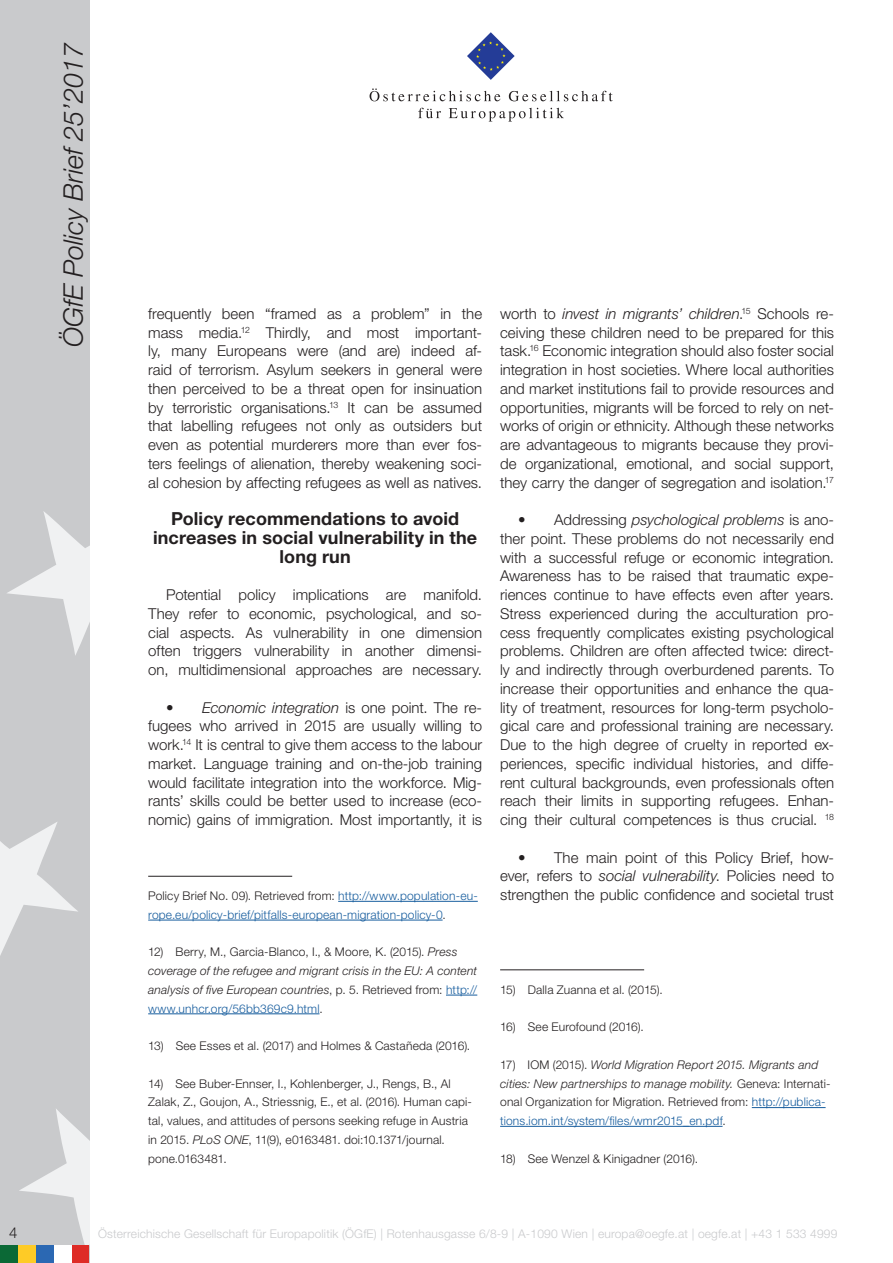
<style>
.page{position:relative;width:893px;height:1263px;background:#fff}
.page>*{position:absolute;margin:0;border:0;box-sizing:border-box;transform-origin:0 0}
.t1{font:italic 300 27px "Helvetica Neue LT Std";color:#231f20}
.Zwischenüberschrift{font:700 18px/18.8px "Helvetica Neue LT Std";letter-spacing:.005em;color:#231f20;text-align:center}
.Standard_Paragraph{font:300 15px/18.8px "Helvetica Neue LT Std";color:#231f20;text-align:justify}
.Footnotes{font:italic 300 12px/18.8px "Helvetica Neue LT Std";letter-spacing:.015em;color:#231f20}
.Footnotes-2{font:300 12px/18.8px "Helvetica Neue LT Std";letter-spacing:.015em;color:#231f20}
.t2{font:300 12px "Helvetica Neue LT Std";letter-spacing:.015em;color:#c9cacc}
.t3{font:300 12px/18.8px "Helvetica Neue LT Std";letter-spacing:.015em;color:#175d9e}
.s1{font-style:italic}
.s2{color:#231f20}
.s3{font-style:normal}
.s4{font-style:normal;color:#175d9e}
</style>
<div class="page">
<div style="left:0;top:0;width:89px;height:1263px;background:#c9cacc"></div>
<svg style="left:19px;top:1109px;width:70px;height:136px"></svg>
<svg style="left:0;top:822px;width:78px;height:134px"></svg>
<svg style="left:7px;top:511px;width:82px;height:144px"></svg>
<div style="left:18px;top:1245px;width:18px;height:18px;background:#fecb26"></div>
<div style="left:36px;top:1245px;width:18px;height:18px;background:#2b68b3"></div>
<div style="left:71px;top:1245px;width:18px;height:18px;background:#de2b26"></div>
<div style="left:0;top:1245px;width:18px;height:18px;background:#0b6936"></div>
<div style="left:54px;top:1245px;width:17px;height:18px;background:#fff"></div>
<svg style="left:467px;top:32px;width:48px;height:48px"></svg>
<svg style="left:370px;top:88px;width:130px;height:13px"></svg>
<svg style="left:509px;top:91px;width:104px;height:10px"></svg>
<svg style="left:418px;top:108px;width:23px;height:10px"></svg>
<svg style="left:449px;top:108px;width:115px;height:14px"></svg>
<hr style="left:148px;top:876px;width:144px;height:1px;background:#231f20">
<hr style="left:338px;top:901px;width:140px;height:1px;background:#175d9e">
<hr style="left:148px;top:920px;width:295px;height:1px;background:#175d9e">
<hr style="left:446px;top:995px;width:31px;height:1px;background:#175d9e">
<hr style="left:148px;top:1013px;width:171px;height:1px;background:#175d9e">
<hr style="left:500px;top:969px;width:144px;height:1px;background:#231f20">
<hr style="left:752px;top:1107px;width:74px;height:1px;background:#175d9e">
<hr style="left:500px;top:1126px;width:222px;height:1px;background:#175d9e">
<h1 class="t1" style="left:57px;top:347px;width:306px;rotate:-90deg">ÖGfE Policy Brief 25’2017</h1>
<p class="Standard_Paragraph" style="left:148px;top:304px;width:335px">frequently been “framed as a problem” in the mass media.<sup>12</sup> Thirdly, and most important&shy;ly, many Europeans were (and are) indeed af&shy;raid of terrorism. Asylum seekers in general were then perceived to be a threat open for insinuation by terroristic organisations.<sup>13</sup> It can be assumed that labelling refugees not only as outsiders but even as potential murderers more than ever fos&shy;ters feelings of alienation, thereby weakening soci&shy;al cohesion by affecting refugees as well as natives.</p>
<p class="Zwischenüberschrift" style="left:153px;top:509px;width:326px">Policy recommendations to avoid increases in social vulnerability in the long run</p>
<p class="Standard_Paragraph" style="left:148px;top:585px;width:335px;text-indent:18px">Potential policy implications are manifold.<br>They refer to economic, psychological, and so&shy;cial aspects. As vulnerability in one dimension often triggers vulnerability in another dimensi&shy;on, multidimensional approaches are necessary.</p>
<p class="Standard_Paragraph" style="left:148px;top:697px;width:335px;text-indent:18px">• <span class="s1">Economic integration</span> is one point. The re&shy;fugees who arrived in 2015 are usually willing to work.<sup>14</sup> It is central to give them access to the labour market. Language training and on-the-job training would facilitate integration into the workforce. Mig&shy;rants’ skills could be better used to increase (eco&shy;nomic) gains of immigration. Most importantly, it is</p>
<p class="t3" style="left:148px;top:886px;width:331px"><span class="s2">Policy Brief No. 09). Retrieved from:</span> http://www.population-eu&shy;rope.eu/policy-brief/pitfalls-european-migration-policy-0<span class="s2">.</span></p>
<p class="Footnotes" style="left:148px;top:942px;width:331px"><span class="s3">12) Berry, M., Garcia-Blanco, I., &amp; Moore, K. (2015).</span> Press coverage of the refugee and migrant crisis in the EU: A content analysis of five European countries<span class="s3">, p. 5. Retrieved from:</span> <span class="s4">http:// www.unhcr.org/56bb369c9.html</span><span class="s3">.</span></p>
<p class="Footnotes-2" style="left:148px;top:1036px;width:324px">13) See Esses et al. (2017) and Holmes &amp; Castañeda (2016).</p>
<p class="Footnotes-2" style="left:148px;top:1074px;width:325px">14) See Buber-Ennser, I., Kohlenberger, J., Rengs, B., Al Zalak, Z., Goujon, A., Striessnig, E., et al. (2016). Human capi&shy;tal, values, and attitudes of persons seeking refuge in Austria in 2015. <span class="s1">PLoS ONE</span>, 11(9), e0163481. doi:10.1371/journal. pone.0163481.</p>
<p class="Standard_Paragraph" style="left:500px;top:304px;width:335px">worth to <span class="s1">invest in migrants’ children</span>.<sup>15</sup> Schools re&shy;ceiving these children need to be prepared for this task.<sup>16</sup> Economic integration should also foster social integration in host societies. Where local authorities and market institutions fail to provide resources and opportunities, migrants will be forced to rely on net&shy;works of origin or ethnicity. Although these networks are advantageous to migrants because they provi&shy;de organizational, emotional, and social support, they carry the danger of segregation and isolation.<sup>17</sup></p>
<p class="Standard_Paragraph" style="left:500px;top:510px;width:335px;text-indent:18px">• Addressing <span class="s1">psychological problems</span> is ano&shy;ther point. These problems do not necessarily end with a successful refuge or economic integration.<br>Awareness has to be raised that traumatic expe&shy;riences continue to have effects even after years.<br>Stress experienced during the acculturation pro&shy;cess frequently complicates existing psychological problems. Children are often affected twice: direct&shy;ly and indirectly through overburdened parents. To increase their opportunities and enhance the qua&shy;lity of treatment, resources for long-term psycholo&shy;gical care and professional training are necessary.<br>Due to the high degree of cruelty in reported ex&shy;periences, specific individual histories, and diffe&shy;rent cultural backgrounds, even professionals often reach their limits in supporting refugees. Enhan&shy;cing their cultural competences is thus crucial. <sup>18</sup></p>
<p class="Standard_Paragraph" style="left:500px;top:847px;width:335px;text-indent:18px">• The main point of this Policy Brief, how&shy;ever, refers to <span class="s1">social vulnerability</span>. Policies need to strengthen the public confidence and societal trust</p>
<p class="Footnotes-2" style="left:500px;top:980px;width:164px">15) Dalla Zuanna et al. (2015).</p>
<p class="Footnotes-2" style="left:500px;top:1017px;width:145px">16) See Eurofound (2016).</p>
<p class="Footnotes" style="left:500px;top:1055px;width:332px"><span class="s3">17) IOM (2015).</span> World Migration Report 2015. Migrants and cities: New partnerships to manage mobility. <span class="s3">Geneva: Internati&shy;onal Organization for Migration. Retrieved from:</span> <span class="s4">http://publica&shy;tions.iom.int/system/files/wmr2015_en.pdf</span><span class="s3">.</span></p>
<p class="Footnotes-2" style="left:500px;top:1149px;width:199px">18) See Wenzel &amp; Kinigadner (2016).</p>
<p class="Standard_Paragraph" style="left:9px;top:1222px;width:10px">4</p>
<p class="t2" style="left:98px;top:1226px;width:741px">Österreichische Gesellschaft für Europapolitik (ÖGfE) | Rotenhausgasse 6/8-9 | A-1090 Wien | europa@oegfe.at | oegfe.at | +43 1 533 4999</p>
</div>
